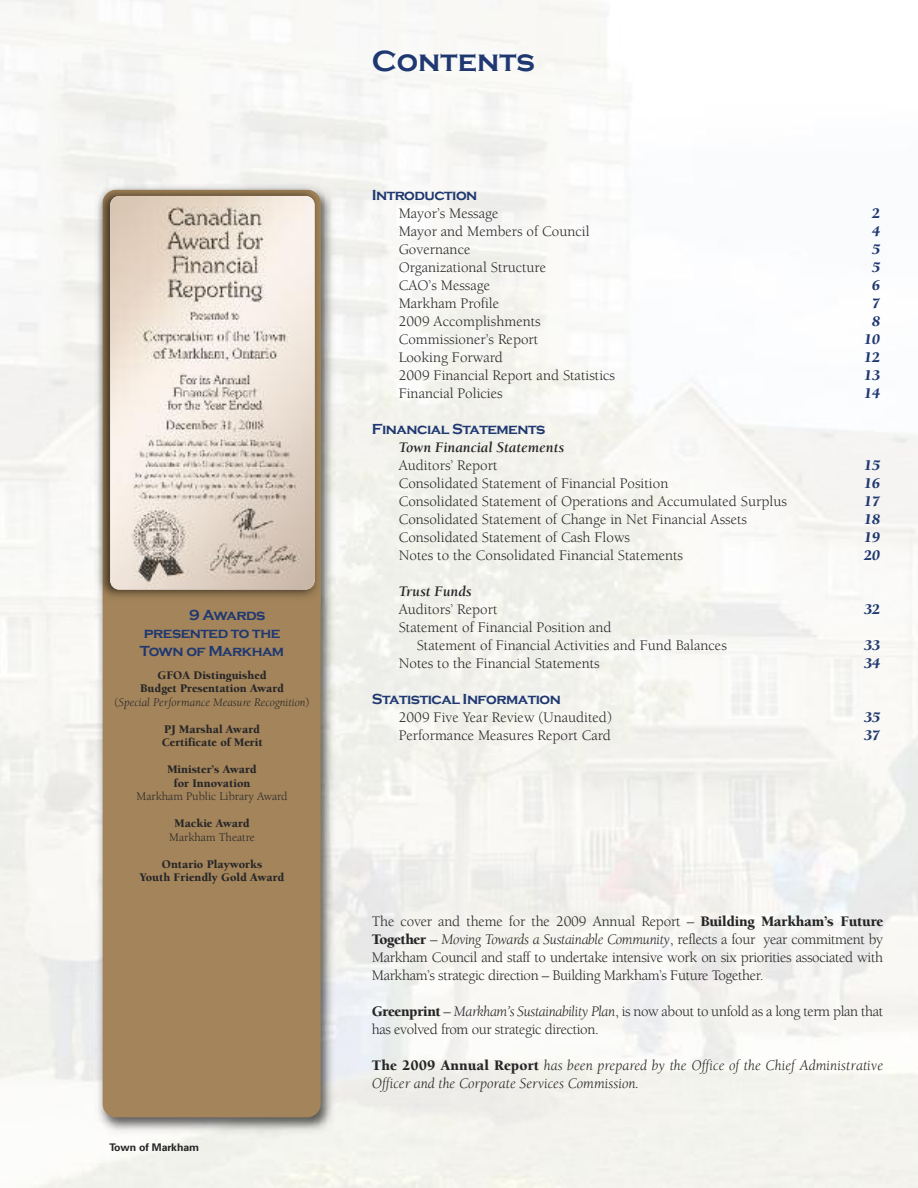
<style>
.page{position:relative;width:918px;height:1188px;background:#fff}
.page>*{position:absolute;margin:0;border:0;box-sizing:border-box;transform-origin:0 0}
.t1{font:700 30px "Copperplate Gothic";color:#1f3871}
.t2{font:15px/18px "Berkeley";color:#272627}
.t3{font:15px/18px "Berkeley";letter-spacing:-.025em;color:#272627}
.t4{font:italic 15px/18px "Berkeley";color:#272627}
.t5{font:700 15px/18px "Copperplate Gothic";letter-spacing:-.035em;color:#1f3871}
.t6{font:italic 900 15px "Berkeley";color:#1f3871}
.t7{font:italic 700 15px "Berkeley";color:#272627}
.t8{font:900 12px/13.5px "Berkeley";color:#272627;text-align:center}
.t9{font:12px "Berkeley";color:#272627}
.t10{font:700 10.5px "Univers";color:#272627}
.s1{font-weight:400}
.s2{font-weight:400;font-style:italic}
.s3{font-weight:900}
.s4{font-style:italic}
.s5{font-weight:900;font-style:normal}
</style>
<div class="page">
<img style="left:95px;top:184px;width:244px;height:954px">
<img style="left:94px;top:184px;width:231px;height:420px">
<div style="left:103px;top:190px;width:218px;height:927px;background:#a4855b;border-radius:14px"></div>
<img style="left:103px;top:190px;width:218px;height:407px">
<img style="left:110px;top:196px;width:205px;height:394px">
<p class="t5" style="left:140px;top:606px;width:146px;text-indent:49px">9 Awards presented to the<br>Town of Markham</p>
<p class="t8" style="left:115px;top:669px;width:196px">GFOA Distinguished<br>Budget Presentation Award<br><span class="s1">(</span><span class="s2">Special Performance Measure Recognition</span><span class="s1">)</span></p>
<p class="t8" style="left:162px;top:723px;width:102px;text-align:left">PJ Marshal Award<br>Certificate of Merit</p>
<p class="t8" style="left:167px;top:764px;width:91px">Minister’s Award for Innovation</p>
<p class="t9" style="left:137px;top:792px;width:153px">Markham Public Library Award</p>
<p class="t8" style="left:174px;top:818px;width:77px">Mackie Award</p>
<p class="t9" style="left:169px;top:832px;width:87px">Markham Theatre</p>
<p class="t8" style="left:140px;top:858px;width:146px">Ontario Playworks<br>Youth Friendly Gold Award</p>
<p class="t10" style="left:109px;top:1143px;width:91px">Town of Markham</p>
<h1 class="t1" style="left:372px;top:45px;width:165px">Contents</h1>
<p class="t5" style="left:372px;top:186px;width:107px">Introduction</p>
<p class="t2" style="left:399px;top:205px;width:101px">Mayor’s Message</p>
<p class="t6" style="left:872px;top:207px;width:10px">2</p>
<p class="t2" style="left:399px;top:223px;width:192px">Mayor and Members of Council</p>
<p class="t6" style="left:872px;top:225px;width:10px">4</p>
<p class="t2" style="left:399px;top:241px;width:73px">Governance</p>
<p class="t6" style="left:872px;top:243px;width:10px">5</p>
<p class="t2" style="left:399px;top:259px;width:149px">Organizational Structure</p>
<p class="t6" style="left:872px;top:261px;width:10px">5</p>
<p class="t2" style="left:399px;top:277px;width:93px">CAO’s Message</p>
<p class="t6" style="left:872px;top:279px;width:10px">6</p>
<p class="t2" style="left:399px;top:295px;width:102px">Markham Profile</p>
<p class="t6" style="left:872px;top:297px;width:10px">7</p>
<p class="t2" style="left:399px;top:313px;width:144px">2009 Accomplishments</p>
<p class="t6" style="left:872px;top:315px;width:10px">8</p>
<p class="t2" style="left:399px;top:331px;width:141px">Commissioner’s Report</p>
<p class="t6" style="left:864px;top:333px;width:18px">10</p>
<p class="t2" style="left:399px;top:349px;width:106px">Looking Forward</p>
<p class="t6" style="left:864px;top:351px;width:18px">12</p>
<p class="t2" style="left:399px;top:367px;width:218px">2009 Financial Report and Statistics</p>
<p class="t6" style="left:864px;top:369px;width:18px">13</p>
<p class="t2" style="left:399px;top:385px;width:106px">Financial Policies</p>
<p class="t6" style="left:864px;top:387px;width:18px">14</p>
<p class="t5" style="left:372px;top:420px;width:175px">Financial Statements</p>
<p class="t7" style="left:399px;top:441px;width:167px">Town Financial Statements</p>
<p class="t2" style="left:399px;top:457px;width:100px">Auditors’ Report</p>
<p class="t6" style="left:864px;top:459px;width:18px">15</p>
<p class="t2" style="left:399px;top:475px;width:271px">Consolidated Statement of Financial Position</p>
<p class="t6" style="left:864px;top:477px;width:18px">16</p>
<p class="t2" style="left:399px;top:493px;width:390px">Consolidated Statement of Operations and Accumulated Surplus</p>
<p class="t6" style="left:864px;top:495px;width:18px">17</p>
<p class="t2" style="left:399px;top:511px;width:350px">Consolidated Statement of Change in Net Financial Assets</p>
<p class="t6" style="left:864px;top:513px;width:18px">18</p>
<p class="t2" style="left:399px;top:529px;width:233px">Consolidated Statement of Cash Flows</p>
<p class="t6" style="left:864px;top:531px;width:18px">19</p>
<p class="t2" style="left:399px;top:547px;width:286px">Notes to the Consolidated Financial Statements</p>
<p class="t6" style="left:864px;top:549px;width:18px">20</p>
<p class="t7" style="left:399px;top:585px;width:75px">Trust Funds</p>
<p class="t2" style="left:399px;top:601px;width:100px">Auditors’ Report</p>
<p class="t6" style="left:864px;top:603px;width:18px">32</p>
<p class="t2" style="left:417px;top:619px;width:312px;text-indent:-18px">Statement of Financial Position and<br>Statement of Financial Activities and Fund Balances</p>
<p class="t6" style="left:864px;top:639px;width:18px">33</p>
<p class="t2" style="left:399px;top:655px;width:203px">Notes to the Financial Statements</p>
<p class="t6" style="left:864px;top:657px;width:18px">34</p>
<p class="t5" style="left:372px;top:690px;width:191px">Statistical Information</p>
<p class="t2" style="left:399px;top:709px;width:215px">2009 Five Year Review (Unaudited)</p>
<p class="t6" style="left:864px;top:711px;width:18px">35</p>
<p class="t2" style="left:399px;top:727px;width:214px">Performance Measures Report Card</p>
<p class="t6" style="left:864px;top:729px;width:18px">37</p>
<p class="t2" style="left:372px;top:913px;width:513px;text-align:justify">The cover and theme for the 2009 Annual Report – <span class="s3">Building Markham’s Future Together</span> – <span class="s4">Moving Towards a Sustainable Community</span>, reflects a four year commitment by Markham Council and staff to undertake intensive work on six priorities associated with Markham’s strategic direction – Building Markham’s Future Together.</p>
<p class="t3" style="left:372px;top:1003px;width:513px"><span class="s3">Greenprint</span> – <span class="s4">Markham’s Sustainability Plan</span>, is now about to unfold as a long term plan that has evolved from our strategic direction.</p>
<p class="t4" style="left:372px;top:1057px;width:513px"><span class="s5">The 2009 Annual Report</span> has been prepared by the Office of the Chief Administrative<br>Officer and the Corporate Services Commission.</p>
</div>
